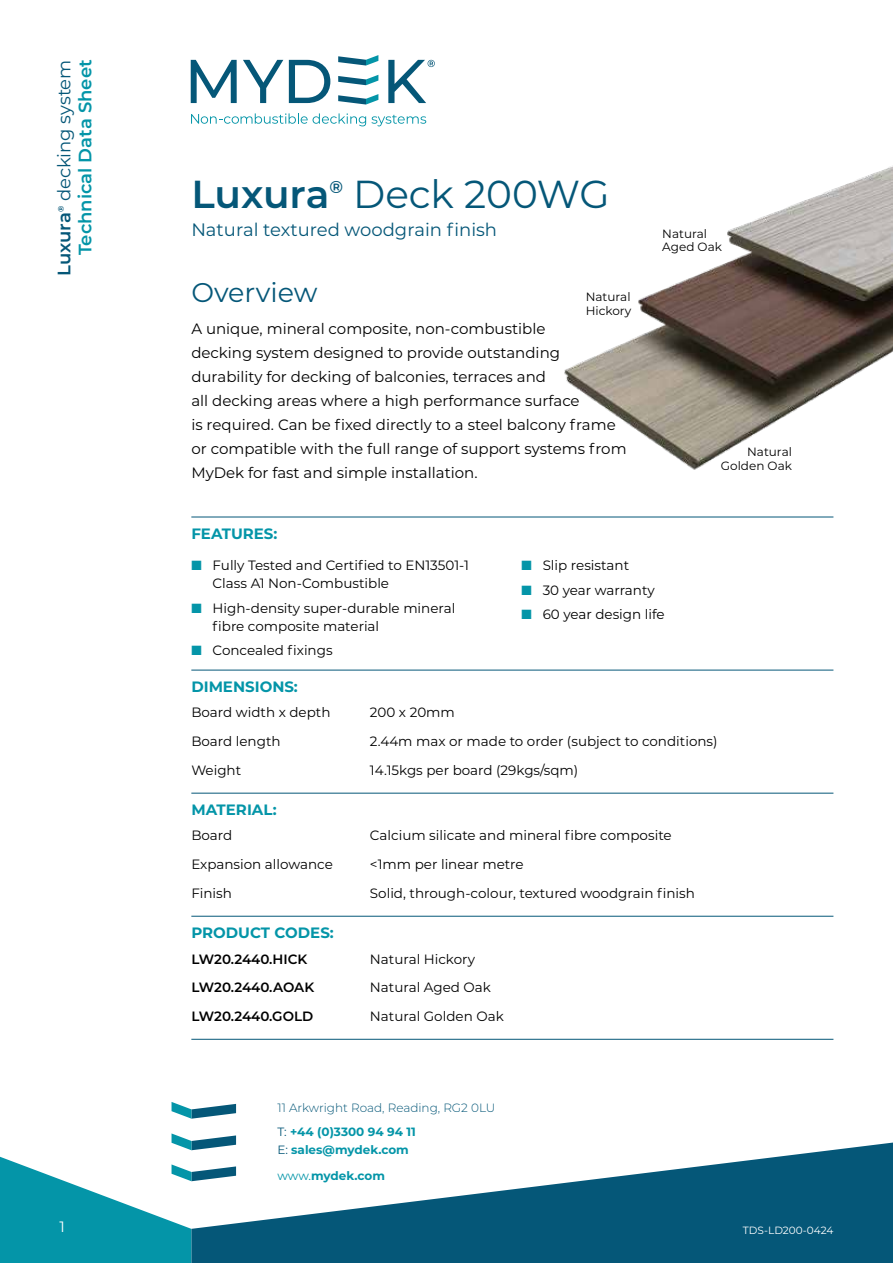
<style>
.page{position:relative;width:893px;height:1263px;background:#fff}
.page>*{position:absolute;margin:0;border:0;box-sizing:border-box;transform-origin:0 0}
.t1{font:39px "Montserrat";letter-spacing:-.005em;color:#055778}
.t2{font:600 39px "Montserrat";letter-spacing:-.005em;color:#055778}
.t3{font:27px "Montserrat";color:#055778}
.t4{font:18px "Montserrat";color:#055778}
.t5{font:600 18px "Montserrat";color:#0495a8}
.t6{font:600 18px "Montserrat";letter-spacing:-.005em;color:#055778}
.t7{font:600 17.1px "Montserrat";color:#055778}
.t8{font:15px/24px "Montserrat";color:#000}
.t9{font:700 15px "Montserrat";color:#0495a8}
.t10{font:15px "Montserrat";color:#fff}
.t11{font:13.5px/18px "Montserrat";color:#000}
.t12{font:600 13.5px "Montserrat";color:#000}
.t13{font:300 12px/24px "Montserrat";color:#055778}
.t14{font:12px/13.5px "Montserrat";color:#000}
.t15{font:700 12px/26.2px "Montserrat";color:#0495a8}
.t16{font:10.5px "Montserrat";color:#fff}
.t17{font:600 7.95px "Montserrat";color:#055778}
.s1{color:#0495a8}
.s2{font-weight:400}
.s3{font-weight:700;color:#0495a8}
.s4{font-weight:400;color:#055778}
</style>
<div class="page">
<svg style="left:191px;top:60px;width:46px;height:43px"></svg>
<svg style="left:243px;top:60px;width:40px;height:43px"></svg>
<svg style="left:289px;top:60px;width:41px;height:43px"></svg>
<svg style="left:388px;top:60px;width:47px;height:43px"></svg>
<svg style="left:338px;top:94px;width:40px;height:11px"></svg>
<svg style="left:338px;top:75px;width:40px;height:10px"></svg>
<svg style="left:338px;top:55px;width:40px;height:11px"></svg>
<svg style="left:191px;top:113px;width:235px;height:13px"></svg>
<svg style="left:0;top:1133px;width:191px;height:130px"></svg>
<svg style="left:172px;top:1102px;width:64px;height:17px"></svg>
<svg style="left:191px;top:1135px;width:702px;height:128px;fill:#055778"></svg>
<img style="left:564px;top:166px;width:329px;height:304px">
<hr style="left:191px;top:517px;width:642px;height:1px;background:#055778">
<hr style="left:191px;top:670px;width:642px;height:1px;background:#055778">
<hr style="left:191px;top:793px;width:642px;height:1px;background:#055778">
<hr style="left:191px;top:916px;width:642px;height:1px;background:#055778">
<hr style="left:191px;top:1039px;width:642px;height:1px;background:#055778">
<h3 class="t4" style="left:52px;top:201px;width:143px;rotate:-90deg">decking system</h3>
<h3 class="t5" style="left:72px;top:255px;width:197px;rotate:-90deg">Technical Data Sheet</h3>
<p class="t17" style="left:55px;top:212px;width:8px;rotate:-90deg">®</p>
<h3 class="t6" style="left:51px;top:276px;width:65px;rotate:-90deg">Luxura</h3>
<p class="t10" style="left:60px;top:1216px;width:7px">1</p>
<h1 class="t2" style="left:191px;top:166px;width:139px">Luxura</h1>
<p class="t7" style="left:329px;top:175px;width:15px">®</p>
<h1 class="t1" style="left:353px;top:167px;width:258px">Deck 200WG</h1>
<h3 class="t4" style="left:191px;top:218px;width:307px">Natural textured woodgrain finish</h3>
<h2 class="t3" style="left:191px;top:274px;width:128px">Overview</h2>
<p class="t8" style="left:191px;top:316px;width:437px">A unique, mineral composite, non-combustible<br>decking system designed to provide outstanding durability for decking of balconies, terraces and<br>all decking areas where a high performance surface<br>is required. Can be fixed directly to a steel balcony frame or compatible with the full range of support systems from MyDek for fast and simple installation.</p>
<p class="t14" style="left:586px;top:290px;width:47px">Natural<br>Hickory</p>
<p class="t14" style="left:662px;top:226px;width:61px">Natural<br>Aged Oak</p>
<p class="t14" style="left:721px;top:445px;width:73px;text-align:right">Natural<br>Golden Oak</p>
<p class="t9" style="left:191px;top:522px;width:88px">FEATURES:</p>
<p class="t11" style="left:213px;top:556px;width:258px;text-indent:-21px"><span class="s1">■</span> Fully Tested and Certified to EN13501-1<br>Class A1 Non-Combustible</p>
<p class="t11" style="left:213px;top:598px;width:244px;text-indent:-21px"><span class="s1">■</span> High-density super-durable mineral fibre composite material</p>
<p class="t11" style="left:191px;top:641px;width:143px"><span class="s1">■</span> Concealed fixings</p>
<p class="t11" style="left:521px;top:556px;width:109px"><span class="s1">■</span> Slip resistant</p>
<p class="t11" style="left:521px;top:580px;width:135px"><span class="s1">■</span> 30 year warranty</p>
<p class="t11" style="left:521px;top:605px;width:145px"><span class="s1">■</span> 60 year design life</p>
<p class="t9" style="left:191px;top:676px;width:108px">DIMENSIONS:</p>
<p class="t11" style="left:191px;top:703px;width:141px">Board width x depth</p>
<p class="t11" style="left:370px;top:703px;width:86px">200 x 20mm</p>
<p class="t11" style="left:191px;top:732px;width:91px">Board length</p>
<p class="t11" style="left:370px;top:732px;width:349px">2.44m max or made to order (subject to conditions)</p>
<p class="t11" style="left:191px;top:760px;width:51px">Weight</p>
<p class="t11" style="left:370px;top:760px;width:210px">14.15kgs per board (29kgs/sqm)</p>
<p class="t9" style="left:191px;top:799px;width:87px">MATERIAL:</p>
<p class="t11" style="left:191px;top:826px;width:42px">Board</p>
<p class="t11" style="left:370px;top:826px;width:303px">Calcium silicate and mineral fibre composite</p>
<p class="t11" style="left:191px;top:855px;width:143px">Expansion allowance</p>
<p class="t11" style="left:370px;top:855px;width:155px">&lt;1mm per linear metre</p>
<p class="t11" style="left:191px;top:883px;width:42px">Finish</p>
<p class="t11" style="left:370px;top:883px;width:326px">Solid, through-colour, textured woodgrain finish</p>
<p class="t9" style="left:191px;top:922px;width:144px">PRODUCT CODES:</p>
<p class="t12" style="left:191px;top:949px;width:118px">LW20.2440.HICK</p>
<p class="t11" style="left:370px;top:949px;width:107px">Natural Hickory</p>
<p class="t12" style="left:191px;top:978px;width:124px">LW20.2440.AOAK</p>
<p class="t11" style="left:370px;top:978px;width:123px">Natural Aged Oak</p>
<p class="t12" style="left:191px;top:1006px;width:123px">LW20.2440.GOLD</p>
<p class="t11" style="left:370px;top:1006px;width:135px">Natural Golden Oak</p>
<p class="t13" style="left:277px;top:1095px;width:219px">11 Arkwright Road, Reading, RG2 0LU<br><span class="s2">T:</span> <span class="s3">+44 (0)3300 94 94 11</span></p>
<p class="t15" style="left:277px;top:1135px;width:133px"><span class="s4">E:</span> sales@mydek.com <span class="s2">www.</span>mydek.com</p>
<p class="t16" style="left:743px;top:1223px;width:92px">TDS-LD200-0424</p>
</div>
